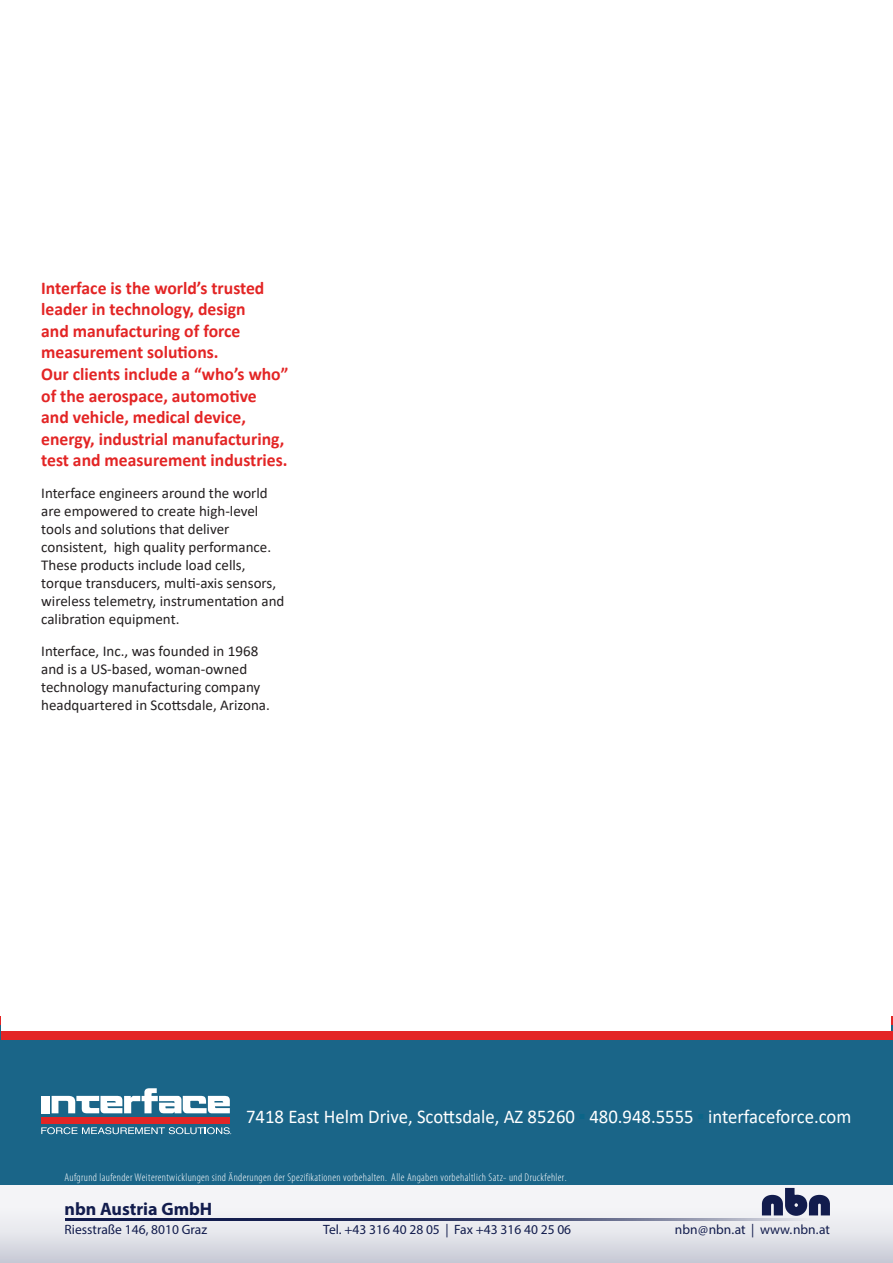
<style>
.page{position:relative;width:893px;height:1263px;background:#fff}
.page>*{position:absolute;margin:0;border:0;box-sizing:border-box;transform-origin:0 0}
.t1{font:19.5px "Calibri";color:#fff;scale:.96 1}
.t2{font:700 18px/21.6px "Calibri";color:#e32525}
.t3{font:700 18px "Myriad Pro";color:#121c4d}
.t4{font:15px/18px "Calibri";color:#231f20}
.t5{font:13.5px "Myriad Pro";color:#121c4d}
.t6{font:300 condensed 11.25px "Myriad Pro";letter-spacing:.03em;color:#fff}
</style>
<div class="page">
<hr style="left:892px;top:1025px;width:1px;height:185px;background:#1a6588">
<div style="left:0;top:1040px;width:893px;height:185px;background:#1a6588"></div>
<div style="left:0;top:1031px;width:893px;height:9px;background:#e32525"></div>
<div style="left:41px;top:1117px;width:189px;height:7px;background:#e32525"></div>
<div style="left:41px;top:1096px;width:9px;height:17px;background:#fff"></div>
<svg style="left:52px;top:1088px;width:178px;height:25px"></svg>
<svg style="left:41px;top:1127px;width:190px;height:7px"></svg>
<hr style="left:0;top:1025px;width:1px;height:185px;background:#1a6588">
<svg style="left:1px;top:1186px;width:892px;height:76px;background:#e2e3e9"></svg>
<img style="left:65px;top:1219px;width:748px;height:1px">
<svg style="left:762px;top:1188px;width:68px;height:28px;background:#676e8d"></svg>
<p class="t2" style="left:41px;top:277px;width:249px">Interface is the world’s trusted leader in technology, design<br>and manufacturing of force measurement solutions.<br>Our clients include a “who’s who” of the aerospace, automotive and vehicle, medical device, energy, industrial manufacturing, test and measurement industries.</p>
<p class="t4" style="left:41px;top:484px;width:245px">Interface engineers around the world are empowered to create high-level tools and solutions that deliver consistent, high quality performance.<br>These products include load cells, torque transducers, multi-axis sensors, wireless telemetry, instrumentation and calibration equipment.</p>
<p class="t4" style="left:41px;top:641px;width:230px">Interface, Inc., was founded in 1968 and is a US-based, woman-owned technology manufacturing company headquartered in Scottsdale, Arizona.</p>
<h1 class="t1" style="left:246px;top:1103px;width:632px">7418 East Helm Drive, Scottsdale, AZ 85260 <sup>■</sup> 480.948.5555 <sup>■</sup> interfaceforce.com</h1>
<p class="t6" style="left:65px;top:1172px;width:504px">Aufgrund laufender Weiterentwicklungen sind Änderungen der Spezifikationen vorbehalten. Alle Angaben vorbehaltlich Satz- und Druckfehler.</p>
<p class="t3" style="left:65px;top:1198px;width:149px">nbn Austria GmbH</p>
<p class="t5" style="left:65px;top:1224px;width:144px">Riesstraße 146, 8010 Graz</p>
<p class="t5" style="left:323px;top:1224px;width:249px">Tel. +43 316 40 28 05 | Fax +43 316 40 25 06</p>
<p class="t5" style="left:675px;top:1224px;width:156px">nbn@nbn.at | www.nbn.at</p>
</div>
